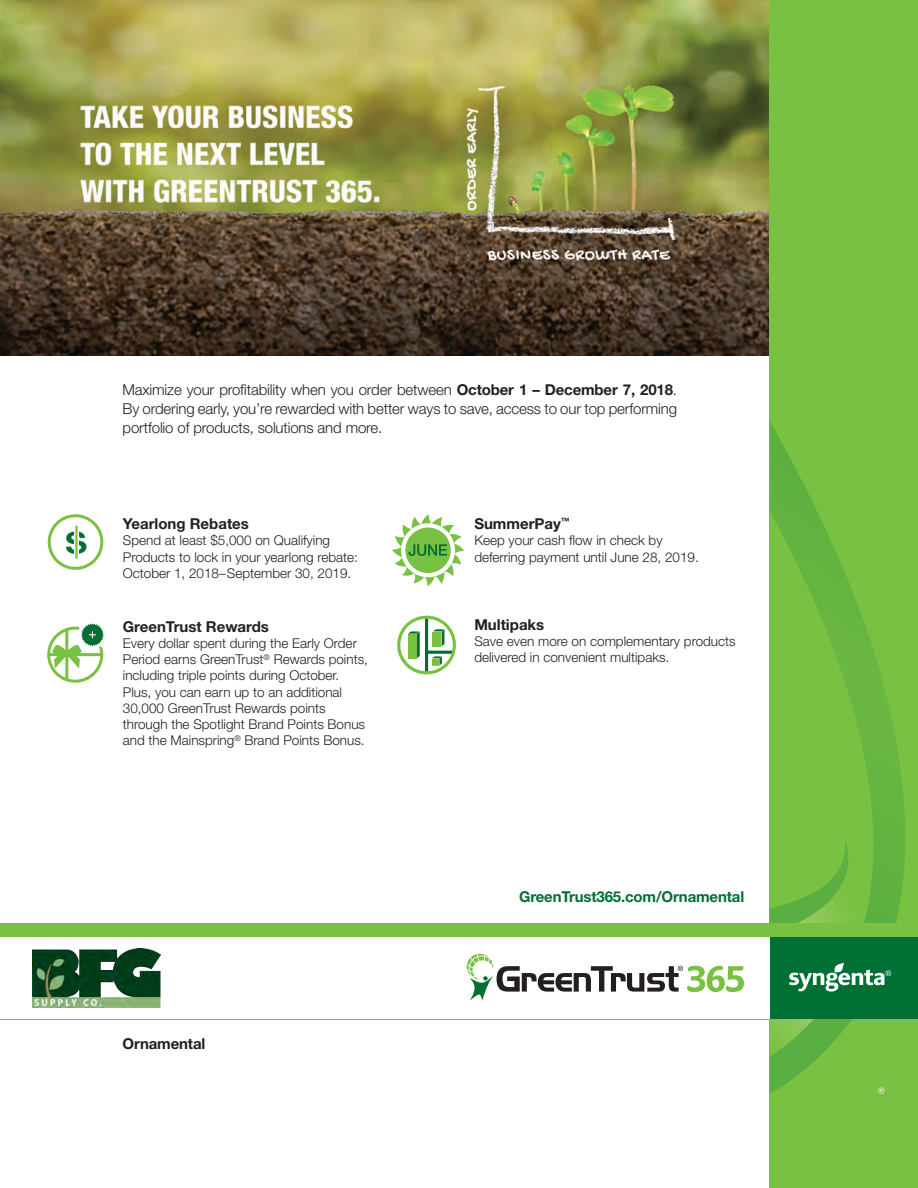
<style>
.page{position:relative;width:918px;height:1188px;background:#fff}
.page>*{position:absolute;margin:0;border:0;box-sizing:border-box;transform-origin:0 0}
.t1{font:300 15px/18.6px "Helvetica Neue LT Std";letter-spacing:-.01em;color:#231f20;text-align:justify}
.t2{font:700 15px "Helvetica Neue LT Std";color:#231f20}
.t3{font:700 15px "Helvetica Neue LT Std";letter-spacing:-.01em;color:#006f34}
.t4{font:300 13.5px/16.2px "Helvetica Neue LT Std";color:#231f20}
.s1{font-weight:700}
</style>
<div class="page">
<svg style="left:397px;top:615px;width:59px;height:60px"></svg>
<div style="left:408px;top:634px;width:9px;height:25px;background:#79c142"></div>
<svg style="left:47px;top:623px;width:57px;height:60px"></svg>
<img style="left:0;top:0;width:770px;height:355px">
<svg style="left:392px;top:514px;width:72px;height:71px"></svg>
<div style="left:770px;top:0;width:148px;height:1188px;background:#79c142"></div>
<svg style="left:770px;top:422px;width:139px;height:671px"></svg>
<svg style="left:878px;top:1088px;width:6px;height:6px"></svg>
<hr style="left:0;top:1018px;width:770px;height:2px;background:#79c142">
<div style="left:770px;top:936px;width:148px;height:82px;background:#006f34"></div>
<div style="left:0;top:923px;width:918px;height:13px;background:#79c142"></div>
<svg style="left:770px;top:858px;width:121px;height:199px"></svg>
<svg style="left:467px;top:954px;width:277px;height:47px"></svg>
<img style="left:33px;top:949px;width:128px;height:58px">
<svg style="left:47px;top:514px;width:57px;height:56px"></svg>
<p class="t1" style="left:123px;top:381px;width:556px">Maximize your profitability when you order between <span class="s1">October 1 – December 7, 2018</span>.<br>By ordering early, you’re rewarded with better ways to save, access to our top performing portfolio of products, solutions and more.</p>
<p class="t2" style="left:123px;top:515px;width:128px">Yearlong Rebates</p>
<p class="t4" style="left:123px;top:532px;width:237px">Spend at least $5,000 on Qualifying<br>Products to lock in your yearlong rebate:<br>October 1, 2018–September 30, 2019.</p>
<p class="t2" style="left:123px;top:617px;width:148px">GreenTrust Rewards</p>
<p class="t4" style="left:123px;top:635px;width:247px">Every dollar spent during the Early Order Period earns GreenTrust<sup>®</sup> Rewards points, including triple points during October.<br>Plus, you can earn up to an additional 30,000 GreenTrust Rewards points through the Spotlight Brand Points Bonus and the Mainspring<sup>®</sup> Brand Points Bonus.</p>
<p class="t2" style="left:123px;top:1034px;width:84px">Ornamental</p>
<p class="t2" style="left:474px;top:515px;width:97px">SummerPay<sup>™</sup></p>
<p class="t4" style="left:474px;top:532px;width:226px">Keep your cash flow in check by deferring payment until June 28, 2019.</p>
<p class="t2" style="left:474px;top:615px;width:71px">Multipaks</p>
<p class="t4" style="left:474px;top:633px;width:263px">Save even more on complementary products delivered in convenient multipaks.</p>
<p class="t3" style="left:519px;top:887px;width:227px">GreenTrust365.com/Ornamental</p>
</div>
